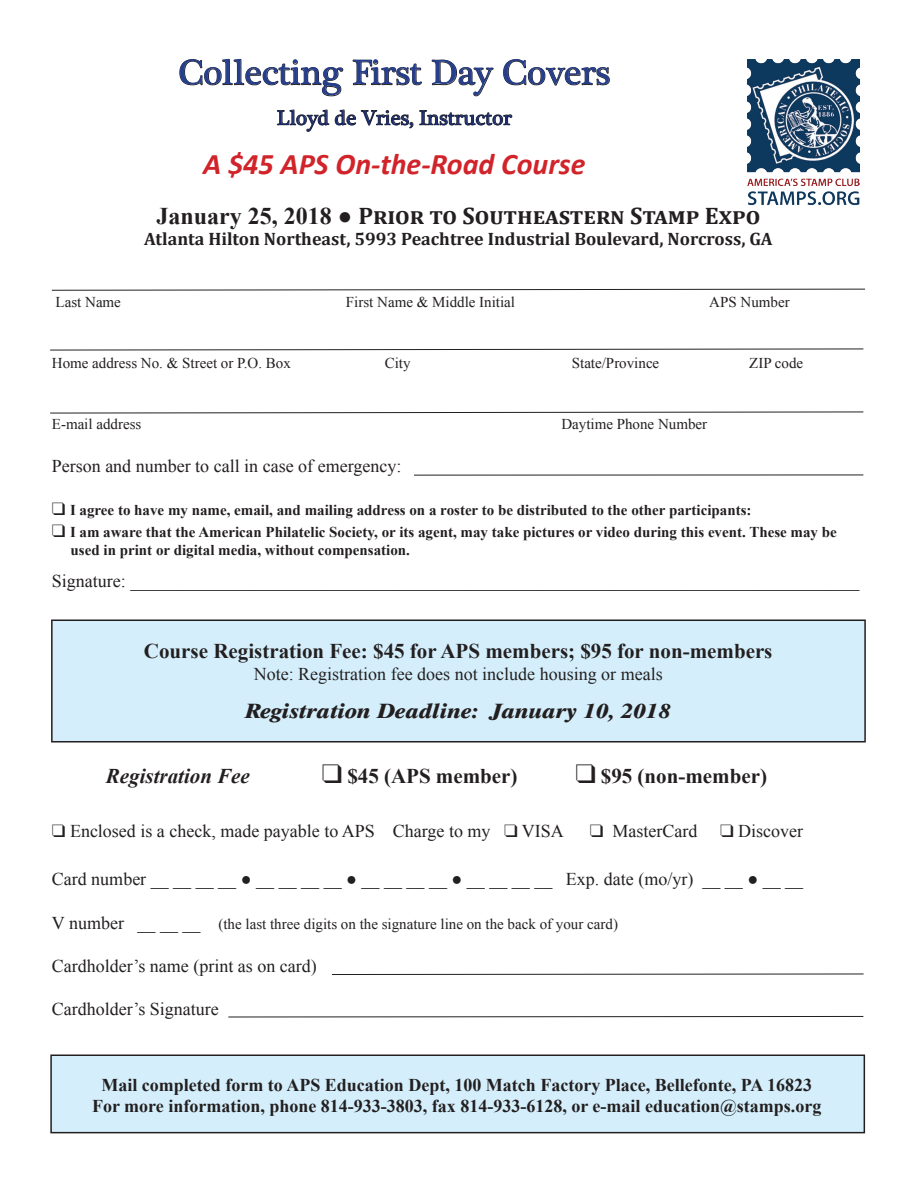
<style>
.page{position:relative;width:918px;height:1188px;background:#fff}
.page>*{position:absolute;margin:0;border:0;box-sizing:border-box;transform-origin:0 0}
.t1{font:36px "Plantagenet Cherokee";color:#253f8e}
.t2{font:italic 700 30px "Calibri";color:#d1232a}
.t3{font:700 24px "Cambria";color:#231f20}
.t4{font:700 21px "Times New Roman";color:#231f20}
.t5{font:italic 800 21px "Dutch 801 BT";color:#231f20;scale:1.08 1}
.t6{font:21px "Plantagenet Cherokee";color:#172a6c}
.t7{font:italic 700 21px "Times New Roman";color:#231f20}
.t8{font:18px "Times New Roman";color:#231f20}
.t9{font:700 18px/21.6px "Times New Roman";color:#231f20;text-align:center}
.t10{font:700 18px "Cambria";color:#231f20}
.t11{font:700 15px/18px "Times New Roman";color:#231f20}
.t12{font:15px "Times New Roman";color:#231f20}
.s1{font-family:"Times New Roman"}
.s2{font-size:18px}
</style>
<div class="page">
<img style="left:747px;top:59px;width:113px;height:146px">
<svg style="left:179px;top:58px;width:165px;height:39px"></svg>
<svg style="left:352px;top:59px;width:70px;height:27px"></svg>
<svg style="left:431px;top:59px;width:63px;height:38px"></svg>
<svg style="left:503px;top:59px;width:107px;height:27px"></svg>
<svg style="left:277px;top:109px;width:236px;height:23px"></svg>
<svg style="left:51px;top:288px;width:815px;height:3px"></svg>
<svg style="left:50px;top:348px;width:814px;height:3px"></svg>
<svg style="left:50px;top:411px;width:814px;height:3px"></svg>
<hr style="left:414px;top:475px;width:449px;height:1px;background:#231f20">
<svg style="left:228px;top:1016px;width:636px;height:2px"></svg>
<svg style="left:331px;top:973px;width:533px;height:2px"></svg>
<div style="left:51px;top:1055px;width:813px;height:78px;background:#d4effb"></div>
<div style="left:50px;top:1054px;width:815px;height:79px;border:2px solid #231f20"></div>
<div style="left:52px;top:620px;width:813px;height:122px;background:#d4effb"></div>
<div style="left:51px;top:620px;width:815px;height:122px;border:2px solid #231f20"></div>
<h1 class="t1" style="left:178px;top:50px;width:433px">Collecting First Day Covers</h1>
<p class="t6" style="left:277px;top:105px;width:236px">Lloyd de Vries, Instructor</p>
<h2 class="t2" style="left:203px;top:145px;width:384px">A $45 APS On-the-Road Course</h2>
<h3 class="t3" style="left:157px;top:199px;width:605px"><span class="s1">January 25, 2018 ●</span> Prior to Southeastern Stamp Expo</h3>
<p class="t10" style="left:144px;top:227px;width:630px">Atlanta Hilton Northeast, 5993 Peachtree Industrial Boulevard, Norcross, GA</p>
<p class="t12" style="left:56px;top:292px;width:67px">Last Name</p>
<p class="t12" style="left:346px;top:292px;width:171px">First Name &amp; Middle Initial</p>
<p class="t12" style="left:709px;top:292px;width:82px">APS Number</p>
<p class="t12" style="left:52px;top:353px;width:241px">Home address No. &amp; Street or P.O. Box</p>
<p class="t12" style="left:385px;top:353px;width:27px">City</p>
<p class="t12" style="left:572px;top:353px;width:89px">State/Province</p>
<p class="t12" style="left:749px;top:353px;width:55px">ZIP code</p>
<p class="t12" style="left:52px;top:414px;width:91px">E-mail address</p>
<p class="t12" style="left:561px;top:414px;width:147px">Daytime Phone Number</p>
<p class="t8" style="left:52px;top:454px;width:351px">Person and number to call in case of emergency:</p>
<p class="t11" style="left:52px;top:501px;width:701px">❑ I agree to have my name, email, and mailing address on a roster to be distributed to the other participants:</p>
<p class="t11" style="left:71px;top:523px;width:768px;text-indent:-19px">❑ I am aware that the American Philatelic Society, or its agent, may take pictures or video during this event. These may be used in print or digital media, without compensation.</p>
<p class="t8" style="left:52px;top:569px;width:809px">Signature: _________________________________________________________________________________</p>
<p class="t4" style="left:144px;top:637px;width:630px">Course Registration Fee: $45 for APS members; $95 for non-members</p>
<p class="t8" style="left:254px;top:662px;width:410px">Note: Registration fee does not include housing or meals</p>
<p class="t5" style="left:245px;top:698px;width:396px">Registration Deadline: January 10, 2018</p>
<p class="t7" style="left:106px;top:761px;width:146px">Registration Fee</p>
<p class="t4" style="left:322px;top:761px;width:197px">❑ $45 (APS member)</p>
<p class="t4" style="left:575px;top:761px;width:193px">❑ $95 (non-member)</p>
<p class="t8" style="left:52px;top:819px;width:514px">❑ Enclosed is a check, made payable to APS Charge to my ❑ VISA</p>
<p class="t8" style="left:590px;top:819px;width:109px">❑ MasterCard</p>
<p class="t8" style="left:720px;top:819px;width:85px">❑ Discover</p>
<p class="t8" style="left:52px;top:867px;width:753px">Card number __ __ __ __ ● __ __ __ __ ● __ __ __ __ ● __ __ __ __ Exp. date (mo/yr) __ __ ● __ __</p>
<p class="t12" style="left:52px;top:913px;width:568px"><span class="s2">V number __ __ __</span> (the last three digits on the signature line on the back of your card)</p>
<p class="t8" style="left:52px;top:954px;width:267px">Cardholder’s name (print as on card)</p>
<p class="t8" style="left:52px;top:997px;width:169px">Cardholder’s Signature</p>
<p class="t9" style="left:92px;top:1074px;width:731px">Mail completed form to APS Education Dept, 100 Match Factory Place, Bellefonte, PA 16823<br>For more information, phone 814-933-3803, fax 814-933-6128, or e-mail education@stamps.org</p>
</div>
